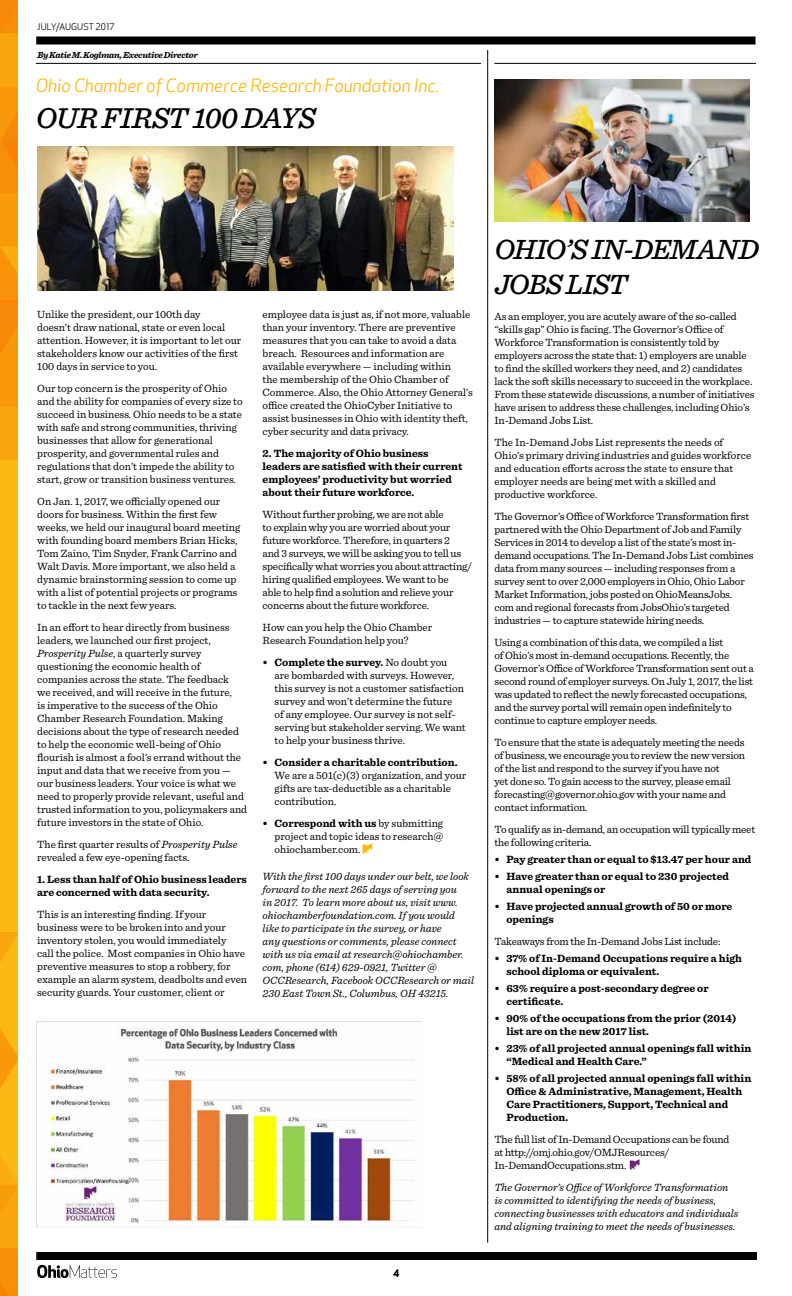
<style>
.page{position:relative;width:792px;height:1296px;background:#fff}
.page>*{position:absolute;margin:0;border:0;box-sizing:border-box;transform-origin:0 0}
.t1{font:italic 500 30px "Sentinel";letter-spacing:-.025em;color:#000}
.t2{font:italic 500 29px/34.8px "Sentinel";letter-spacing:-.035em;color:#000}
.t3{font:italic 18px "Apex New";color:#fdb913}
.t4{font:11px/13px "Sentinel";letter-spacing:-.005em;color:#000}
.t5{font:700 11px/13px "Sentinel";color:#000}
.t6{font:italic 11px/13px "Sentinel";color:#000}
.t7{font:700 10px "Apex New";color:#000}
.t8{font:italic 700 9px "Sentinel";letter-spacing:-.035em;color:#000}
.t9{font:9px "Apex New";letter-spacing:.015em;color:#000}
.s1{font-style:italic}
.s2{font-weight:700}
</style>
<div class="page">
<div style="left:36px;top:36px;width:720px;height:8px;background:#000"></div>
<div style="left:36px;top:1252px;width:721px;height:8px;background:#000"></div>
<svg style="left:37px;top:1265px;width:80px;height:13px"></svg>
<hr style="left:487px;top:50px;width:1px;height:1193px;background:#000">
<svg style="left:363px;top:843px;width:9px;height:10px"></svg>
<hr style="left:494px;top:63px;width:262px;height:1px;background:#000">
<hr style="left:36px;top:63px;width:445px;height:1px;background:#000">
<div style="left:0;top:0;width:18px;height:1296px;background:#fdb913"></div>
<img style="left:0;top:0;width:18px;height:460px">
<img style="left:0;top:932px;width:18px;height:364px">
<img style="left:37px;top:146px;width:417px;height:144px">
<img style="left:36px;top:1022px;width:380px;height:206px">
<svg style="left:630px;top:1159px;width:10px;height:10px"></svg>
<img style="left:494px;top:79px;width:256px;height:143px">
<p class="t9" style="left:37px;top:21px;width:79px">JULY/AUGUST 2017</p>
<p class="t8" style="left:37px;top:48px;width:162px">By Katie M. Koglman, Executive Director</p>
<h3 class="t3" style="left:36px;top:74px;width:405px">Ohio Chamber of Commerce Research Foundation Inc.</h3>
<h1 class="t1" style="left:36px;top:95px;width:281px">OUR FIRST 100 DAYS</h1>
<p class="t4" style="left:37px;top:308px;width:206px">Unlike the president, our 100th day<br>doesn’t draw national, state or even local attention. However, it is important to let our stakeholders know our activities of the first 100 days in service to you.</p>
<p class="t4" style="left:37px;top:382px;width:207px">Our top concern is the prosperity of Ohio and the ability for companies of every size to succeed in business. Ohio needs to be a state with safe and strong communities, thriving businesses that allow for generational prosperity, and governmental rules and regulations that don’t impede the ability to start, grow or transition business ventures.</p>
<p class="t4" style="left:37px;top:495px;width:205px">On Jan. 1, 2017, we officially opened our doors for business. Within the first few weeks, we held our inaugural board meeting with founding board members Brian Hicks, Tom Zaino, Tim Snyder, Frank Carrino and Walt Davis. More important, we also held a dynamic brainstorming session to come up with a list of potential projects or programs to tackle in the next few years.</p>
<p class="t4" style="left:37px;top:621px;width:211px">In an effort to hear directly from business leaders, we launched our first project, <span class="s1">Prosperity Pulse</span>, a quarterly survey questioning the economic health of companies across the state. The feedback<br>we received, and will receive in the future,<br>is imperative to the success of the Ohio Chamber Research Foundation. Making decisions about the type of research needed to help the economic well-being of Ohio flourish is almost a fool’s errand without the input and data that we receive from you — our business leaders. Your voice is what we need to properly provide relevant, useful and trusted information to you, policymakers and future investors in the state of Ohio.</p>
<p class="t4" style="left:37px;top:838px;width:202px">The first quarter results of <span class="s1">Prosperity Pulse </span>revealed a few eye-opening facts.</p>
<p class="t5" style="left:37px;top:873px;width:211px">1. Less than half of Ohio business leaders are concerned with data security.</p>
<p class="t4" style="left:37px;top:908px;width:212px">This is an interesting finding. If your business were to be broken into and your inventory stolen, you would immediately<br>call the police. Most companies in Ohio have preventive measures to stop a robbery, for example an alarm system, deadbolts and even security guards. Your customer, client or</p>
<p class="t4" style="left:263px;top:308px;width:212px">employee data is just as, if not more, valuable than your inventory. There are preventive measures that you can take to avoid a data breach. Resources and information are available everywhere — including within<br>the membership of the Ohio Chamber of Commerce. Also, the Ohio Attorney General’s office created the OhioCyber Initiative to assist businesses in Ohio with identity theft, cyber security and data privacy.</p>
<p class="t5" style="left:263px;top:447px;width:202px">2. The majority of Ohio business leaders are satisfied with their current employees’ productivity but worried about their future workforce.</p>
<p class="t4" style="left:263px;top:508px;width:211px">Without further probing, we are not able<br>to explain why you are worried about your future workforce. Therefore, in quarters 2<br>and 3 surveys, we will be asking you to tell us specifically what worries you about attracting/ hiring qualified employees. We want to be<br>able to help find a solution and relieve your concerns about the future workforce.</p>
<p class="t4" style="left:263px;top:621px;width:171px">How can you help the Ohio Chamber<br>Research Foundation help you?</p>
<p class="t4" style="left:275px;top:656px;width:193px;text-indent:-12px"><span class="s2">• Complete the survey.</span> No doubt you<br>are bombarded with surveys. However, this survey is not a customer satisfaction survey and won’t determine the future<br>of any employee. Our survey is not self&shy;serving but stakeholder serving. We want to help your business thrive.</p>
<p class="t5" style="left:263px;top:756px;width:196px">• Consider a charitable contribution.</p>
<p class="t4" style="left:275px;top:769px;width:193px">We are a 501(c)(3) organization, and your gifts are tax-deductible as a charitable contribution.</p>
<p class="t4" style="left:275px;top:817px;width:170px;text-align:justify;text-indent:-12px"><span class="s2">• Correspond with us</span> by submitting project and topic ideas to research@ ohiochamber.com.</p>
<p class="t6" style="left:263px;top:870px;width:213px">With the first 100 days under our belt, we look forward to the next 265 days of serving you<br>in 2017. To learn more about us, visit www. ohiochamberfoundation.com. If you would like to participate in the survey, or have<br>any questions or comments, please connect with us via email at research@ohiochamber. com, phone (614) 629-0921, Twitter @ OCCResearch, Facebook OCCResearch or mail 230 East Town St., Columbus, OH 43215.</p>
<p class="t7" style="left:393px;top:1266px;width:8px">4</p>
<h2 class="t2" style="left:494px;top:231px;width:266px">OHIO’S IN-DEMAND<br>JOBS LIST</h2>
<p class="t4" style="left:494px;top:310px;width:262px">As an employer, you are acutely aware of the so-called “skills gap” Ohio is facing. The Governor’s Office of Workforce Transformation is consistently told by employers across the state that: 1) employers are unable to find the skilled workers they need, and 2) candidates lack the soft skills necessary to succeed in the workplace.<br>From these statewide discussions, a number of initiatives have arisen to address these challenges, including Ohio’s In-Demand Jobs List.</p>
<p class="t4" style="left:494px;top:436px;width:258px">The In-Demand Jobs List represents the needs of Ohio’s primary driving industries and guides workforce and education efforts across the state to ensure that employer needs are being met with a skilled and productive workforce.</p>
<p class="t4" style="left:494px;top:510px;width:261px">The Governor’s Office of Workforce Transformation first partnered with the Ohio Department of Job and Family Services in 2014 to develop a list of the state’s most in&shy;demand occupations. The In-Demand Jobs List combines data from many sources — including responses from a survey sent to over 2,000 employers in Ohio, Ohio Labor Market Information, jobs posted on OhioMeansJobs. com and regional forecasts from JobsOhio’s targeted industries — to capture statewide hiring needs.</p>
<p class="t4" style="left:494px;top:636px;width:261px">Using a combination of this data, we compiled a list<br>of Ohio’s most in-demand occupations. Recently, the Governor’s Office of Workforce Transformation sent out a second round of employer surveys. On July 1, 2017, the list was updated to reflect the newly forecasted occupations, and the survey portal will remain open indefinitely to continue to capture employer needs.</p>
<p class="t4" style="left:494px;top:736px;width:252px">To ensure that the state is adequately meeting the needs of business, we encourage you to review the new version of the list and respond to the survey if you have not<br>yet done so. To gain access to the survey, please email forecasting@governor.ohio.gov with your name and contact information.</p>
<p class="t4" style="left:494px;top:823px;width:262px">To qualify as in-demand, an occupation will typically meet the following criteria.</p>
<p class="t5" style="left:494px;top:853px;width:259px">• Pay greater than or equal to $13.47 per hour and</p>
<p class="t5" style="left:506px;top:870px;width:224px;text-indent:-12px">• Have greater than or equal to 230 projected annual openings or</p>
<p class="t5" style="left:506px;top:900px;width:228px;text-indent:-12px">• Have projected annual growth of 50 or more openings</p>
<p class="t4" style="left:494px;top:935px;width:227px">Takeaways from the In-Demand Jobs List include:</p>
<p class="t5" style="left:506px;top:952px;width:237px;text-indent:-12px">• 37% of In-Demand Occupations require a high school diploma or equivalent.</p>
<p class="t5" style="left:506px;top:982px;width:204px;text-indent:-12px">• 63% require a post-secondary degree or certificate.</p>
<p class="t5" style="left:506px;top:1012px;width:231px;text-indent:-12px">• 90% of the occupations from the prior (2014) list are on the new 2017 list.</p>
<p class="t5" style="left:506px;top:1042px;width:246px;text-indent:-12px">• 23% of all projected annual openings fall within “Medical and Health Care.”</p>
<p class="t5" style="left:506px;top:1072px;width:246px;text-indent:-12px">• 58% of all projected annual openings fall within Office &amp; Administrative, Management, Health Care Practitioners, Support, Technical and Production.</p>
<p class="t4" style="left:494px;top:1133px;width:237px">The full list of In-Demand Occupations can be found at http://omj.ohio.gov/OMJResources/<br>In-DemandOccupations.stm.</p>
<p class="t6" style="left:494px;top:1181px;width:245px">The Governor’s Office of Workforce Transformation is committed to identifying the needs of business, connecting businesses with educators and individuals and aligning training to meet the needs of businesses.</p>
</div>
